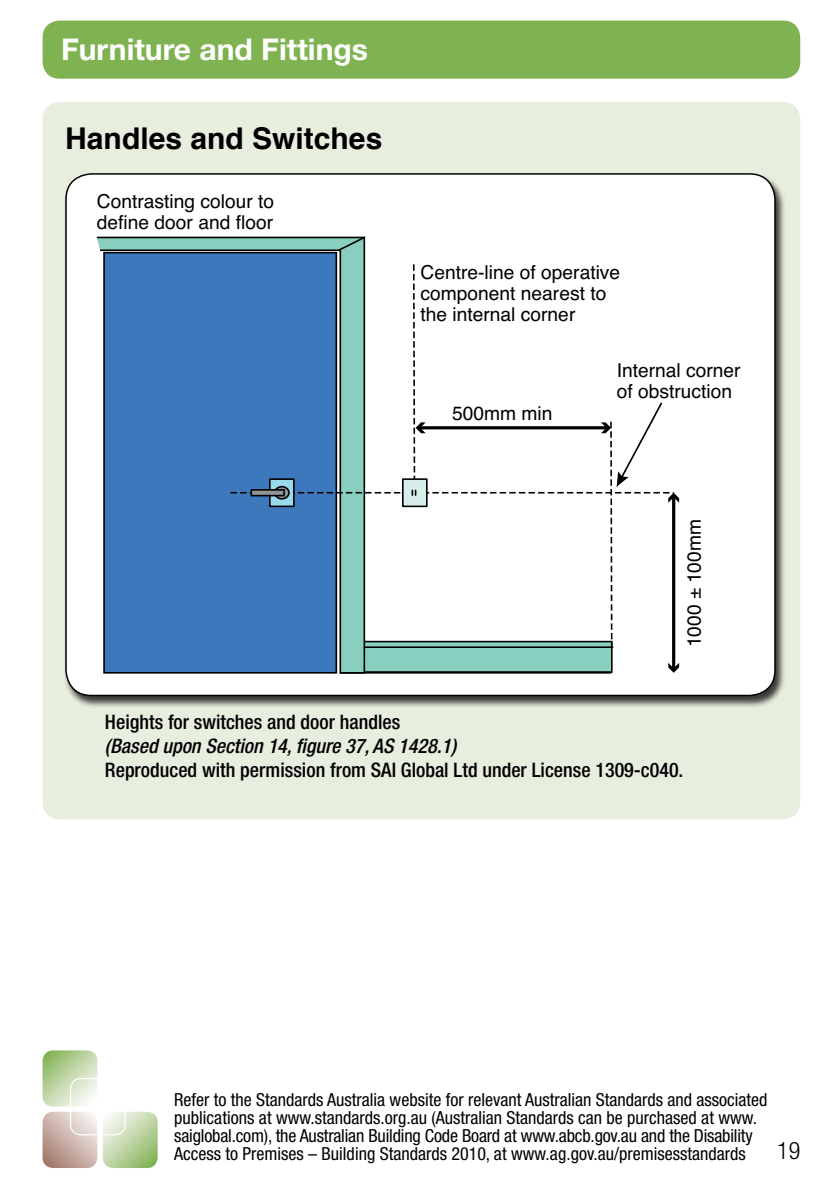
<style>
.page{position:relative;width:840px;height:1191px;background:#fff}
.page>*{position:absolute;margin:0;border:0;box-sizing:border-box;transform-origin:0 0}
.t1{font:700 30px "Helvetica Neue LT Std";color:#fff}
.t2{font:700 30px "Helvetica";color:#000}
.t3{font:300 condensed 24px "Helvetica Neue LT Std";color:#000}
.t4{font:500 condensed 20px "Helvetica Neue LT Std";color:#000}
.t5{font:italic 500 condensed 20px "Helvetica Neue LT Std";color:#000}
.t6{font:19.2px/20.8px "Helvetica";color:#000}
.t7{font:condensed 18px/18px "Helvetica Neue LT Std";color:#000}
</style>
<div class="page">
<svg style="left:43px;top:1050px;width:54px;height:118px;background:#cdcbb4"></svg>
<svg style="left:103px;top:1111px;width:54px;height:57px;background:#c3d8ad"></svg>
<div style="left:70px;top:1078px;width:56px;height:57px;border:1px solid #fff;border-radius:11px"></div>
<div style="left:43px;top:21px;width:756px;height:58px;background:#7fb352;border-radius:17px"></div>
<div style="left:43px;top:102px;width:756px;height:717px;background:#e8eede;border-radius:17px"></div>
<div style="left:63px;top:173px;width:722px;height:535px;background:#000;opacity:.75"></div>
<div style="left:66px;top:174px;width:708px;height:521px;background:#fff;border-radius:25px"></div>
<svg style="left:672px;top:649px;width:3px;height:14px"></svg>
<svg style="left:668px;top:663px;width:10px;height:10px"></svg>
<svg style="left:97px;top:236px;width:239px;height:437px;background:#487eb9"></svg>
<svg style="left:336px;top:236px;width:277px;height:437px"></svg>
<svg style="left:230px;top:263px;width:448px;height:386px"></svg>
<h1 class="t1" style="left:61px;top:30px;width:308px">Furniture and Fittings</h1>
<h1 class="t2" style="left:65px;top:114px;width:318px">Handles and Switches</h1>
<p class="t6" style="left:97px;top:192px;width:179px">Contrasting colour to define door and floor</p>
<p class="t6" style="left:420px;top:263px;width:201px">Centre-line of operative component nearest to the internal corner</p>
<p class="t6" style="left:452px;top:404px;width:102px">500mm min</p>
<p class="t6" style="left:616px;top:360px;width:125px">Internal corner of obstruction</p>
<p class="t6" style="left:683px;top:647px;width:129px;rotate:-90deg">1000 ± 100mm</p>
<p class="t4" style="left:105px;top:709px;width:296px">Heights for switches and door handles</p>
<p class="t5" style="left:105px;top:733px;width:352px">(Based upon Section 14, figure 37, AS 1428.1)</p>
<p class="t4" style="left:105px;top:757px;width:579px">Reproduced with permission from SAI Global Ltd under License 1309-c040.</p>
<p class="t7" style="left:174px;top:1090px;width:594px">Refer to the Standards Australia website for relevant Australian Standards and associated publications at www.standards.org.au (Australian Standards can be purchased at www. saiglobal.com), the Australian Building Code Board at www.abcb.gov.au and the Disability Access to Premises – Building Standards 2010, at www.ag.gov.au/premisesstandards</p>
<h2 class="t3" style="left:776px;top:1137px;width:25px">19</h2>
</div>
